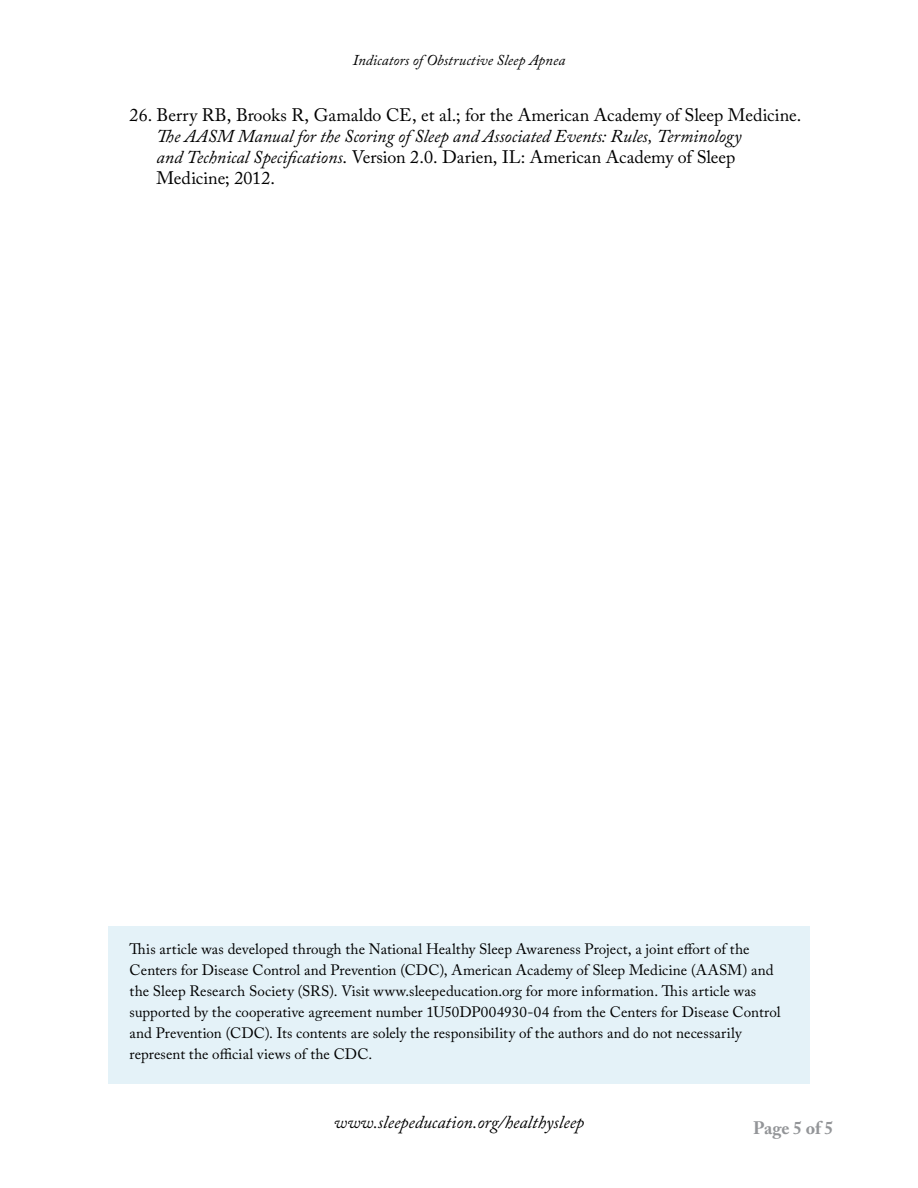
<style>
.page{position:relative;width:918px;height:1188px;background:#fff}
.page>*{position:absolute;margin:0;border:0;box-sizing:border-box;transform-origin:0 0}
.t1{font:italic 18px/21px "Adobe Caslon Pro";color:#000}
.t2{font:18px "Adobe Caslon Pro";color:#000}
.t3{font:700 18px "Adobe Caslon Pro";letter-spacing:-.005em;color:#939598}
.t4{font:15px/21px "Adobe Caslon Pro";letter-spacing:.005em;color:#000}
.t5{font:italic 15px "Adobe Caslon Pro";letter-spacing:.005em;color:#000}
.s1{font-style:normal}
</style>
<div class="page">
<div style="left:108px;top:926px;width:702px;height:158px;background:#e4f2f8"></div>
<p class="t5" style="left:353px;top:51px;width:214px">Indicators of Obstructive Sleep Apnea</p>
<p class="t2" style="left:130px;top:104px;width:673px">26. Berry RB, Brooks R, Gamaldo CE, et al.; for the American Academy of Sleep Medicine.</p>
<p class="t1" style="left:157px;top:126px;width:586px">The AASM Manual for the Scoring of Sleep and Associated Events: Rules, Terminology and Technical Specifications<span class="s1">. Version 2.0. Darien, IL: American Academy of Sleep<br>Medicine; 2012.</span></p>
<p class="t4" style="left:130px;top:939px;width:652px">This article was developed through the National Healthy Sleep Awareness Project, a joint effort of the Centers for Disease Control and Prevention (CDC), American Academy of Sleep Medicine (AASM) and the Sleep Research Society (SRS). Visit www.sleepeducation.org for more information. This article was supported by the cooperative agreement number 1U50DP004930-04 from the Centers for Disease Control and Prevention (CDC). Its contents are solely the responsibility of the authors and do not necessarily represent the official views of the CDC.</p>
<p class="t1" style="left:334px;top:1112px;width:252px">www.sleepeducation.org/healthysleep</p>
<p class="t3" style="left:753px;top:1117px;width:82px">Page 5 of 5</p>
</div>
